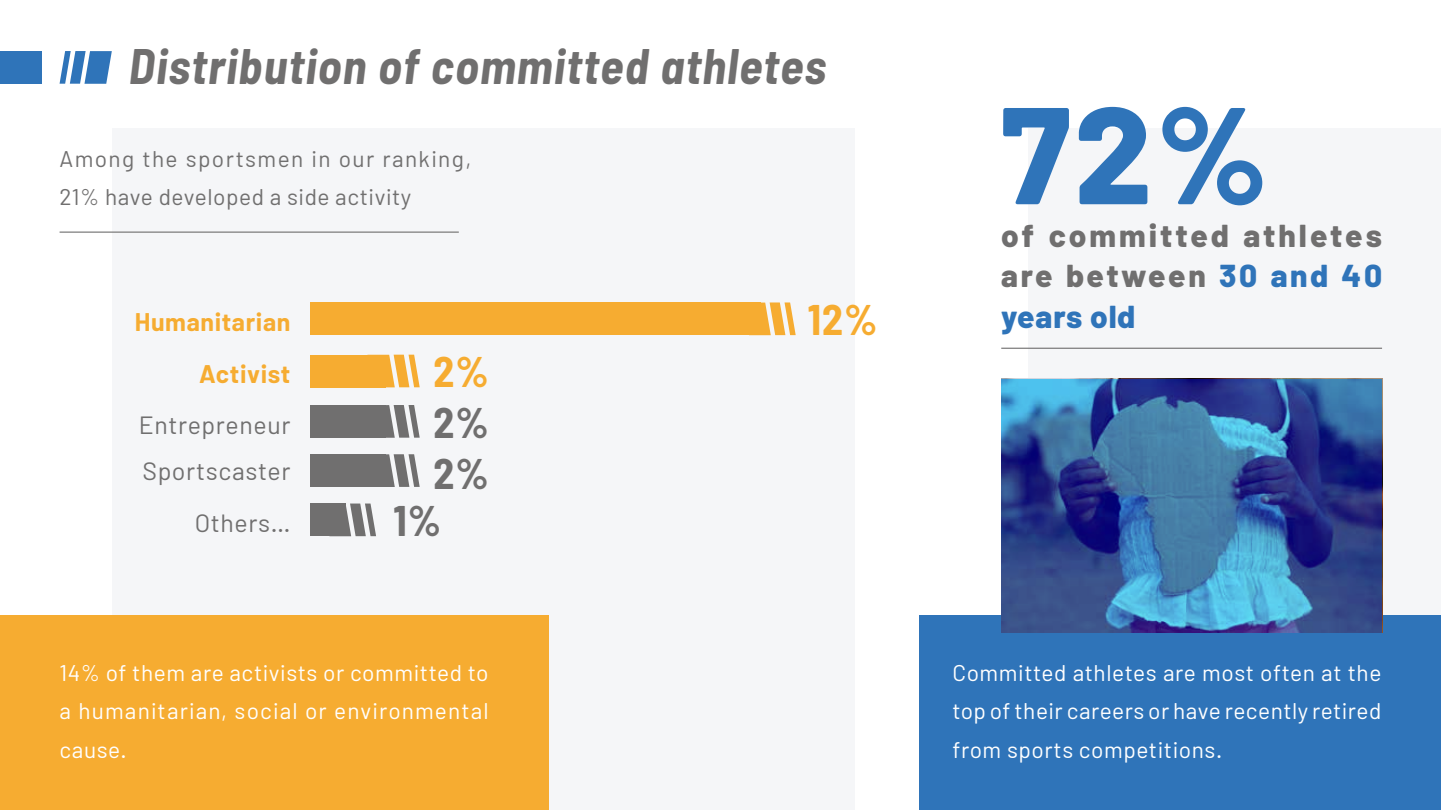
<style>
.page{position:relative;width:1441px;height:810px;background:#fff}
.page>*{position:absolute;margin:0;border:0;box-sizing:border-box;transform-origin:0 0}
.t1{font:800 137.55px "Barlow";color:#2f74b9}
.t2{font:italic 700 semi-condensed 48.75px "Barlow";letter-spacing:.025em;color:#706f6f}
.t3{font:700 semi-condensed 41.85px/51.6px "Barlow";color:#706f6f}
.t4{font:700 semi-condensed 41.85px "Barlow";color:#f6ac31}
.t5{font:800 31.65px/40.5px "Barlow";letter-spacing:.085em;color:#706f6f;text-align:justify}
.t6{font:24.9px/46px "Barlow";letter-spacing:.025em;color:#706f6f}
.t7{font:700 24.9px "Barlow";letter-spacing:.025em;color:#f6ac31}
.t8{font:22.65px/38.5px "Barlow";letter-spacing:.025em;color:#fff;text-align:justify}
.t9{font:22.65px/38.5px "Barlow";letter-spacing:.06em;color:#706f6f}
.s1{color:#2f74b9}
</style>
<div class="page">
<svg style="left:60px;top:51px;width:52px;height:33px"></svg>
<div style="left:0;top:51px;width:41px;height:33px;background:#2f74b9"></div>
<div style="left:112px;top:129px;width:742px;height:681px;background:#f5f6f8"></div>
<hr style="left:60px;top:232px;width:399px;height:1px;background:#706f6f">
<div style="left:0;top:615px;width:548px;height:195px;background:#f6ac31"></div>
<div style="left:310px;top:302px;width:450px;height:33px;background:#f6ac31"></div>
<div style="left:310px;top:355px;width:75px;height:32px;background:#f6ac31"></div>
<div style="left:310px;top:405px;width:75px;height:33px;background:#706f6f"></div>
<div style="left:310px;top:454px;width:75px;height:33px;background:#706f6f"></div>
<div style="left:310px;top:504px;width:36px;height:32px;background:#706f6f"></div>
<svg style="left:760px;top:302px;width:35px;height:33px"></svg>
<svg style="left:385px;top:355px;width:34px;height:32px"></svg>
<svg style="left:385px;top:405px;width:34px;height:33px"></svg>
<svg style="left:385px;top:454px;width:34px;height:33px"></svg>
<svg style="left:346px;top:504px;width:30px;height:32px"></svg>
<div style="left:1028px;top:129px;width:412px;height:681px;background:#f5f6f8"></div>
<hr style="left:1001px;top:348px;width:380px;height:1px;background:#706f6f">
<div style="left:918px;top:615px;width:522px;height:195px;background:#2f74b9"></div>
<svg style="left:1001px;top:379px;width:380px;height:253px;background:#36609f"></svg>
<h2 class="t2" style="left:129px;top:31px;width:698px">Distribution of committed athletes</h2>
<p class="t9" style="left:60px;top:139px;width:413px">Among the sportsmen in our ranking,<br>21% have developed a side activity</p>
<p class="t7" style="left:135px;top:306px;width:157px">Humanitarian</p>
<h3 class="t4" style="left:807px;top:290px;width:71px">12%</h3>
<p class="t7" style="left:199px;top:358px;width:93px">Activist</p>
<h3 class="t4" style="left:433px;top:342px;width:57px">2%</h3>
<p class="t6" style="left:139px;top:402px;width:153px">Entrepreneur<br>Sportscaster</p>
<h3 class="t3" style="left:433px;top:394px;width:57px">2%<br>2%</h3>
<p class="t6" style="left:195px;top:499px;width:97px">Others…</p>
<h3 class="t3" style="left:393px;top:493px;width:49px">1%</h3>
<p class="t8" style="left:60px;top:653px;width:430px">14% of them are activists or committed to a humanitarian, social or environmental cause.</p>
<h1 class="t1" style="left:1001px;top:69px;width:268px">72%</h1>
<h3 class="t5" style="left:1001px;top:215px;width:382px">of committed athletes are between <span class="s1">30 and 40 years old</span></h3>
<p class="t8" style="left:952px;top:653px;width:430px">Committed athletes are most often at the top of their careers or have recently retired from sports competitions.</p>
</div>
